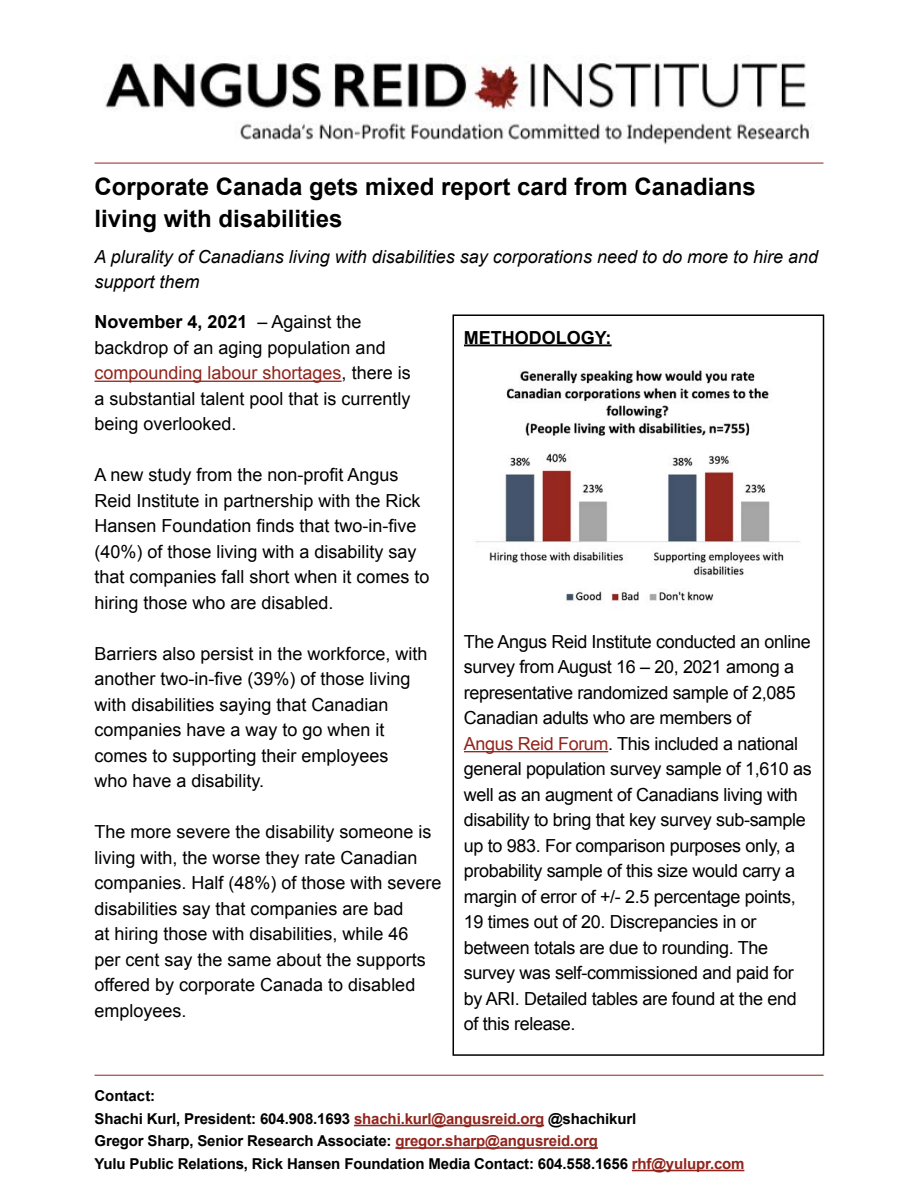
<style>
.page{position:relative;width:918px;height:1188px;background:#fff}
.page>*{position:absolute;margin:0;border:0;box-sizing:border-box;transform-origin:0 0}
.Heading_1{font:700 24px/31.5px "Arial";color:#000}
.paragraphy_text{font:18px/25.5px "Arial";color:#000}
.paragraphy_text-2{font:18px/25.5px "Arial";letter-spacing:-.02em;color:#000}
.paragraphy_text-3{font:italic 18px/25.5px "Arial";color:#000}
.paragraphy_text-4{font:700 18px "Arial";color:#000}
.t1{font:700 15px/22.5px "Arial";letter-spacing:-.01em;color:#000}
.s1{font-weight:700}
.s2{color:#90251d}
</style>
<div class="page">
<img style="left:105px;top:55px;width:707px;height:90px">
<hr style="left:94px;top:163px;width:730px;height:1px;background:#90251d">
<hr style="left:94px;top:1075px;width:730px;height:1px;background:#90251d">
<hr style="left:354px;top:1125px;width:190px;height:1px;background:#90251d">
<hr style="left:395px;top:1147px;width:203px;height:2px;background:#90251d">
<hr style="left:632px;top:1170px;width:112px;height:1px;background:#90251d">
<hr style="left:94px;top:381px;width:248px;height:1px;background:#90251d">
<img style="left:475px;top:369px;width:326px;height:232px">
<div style="left:453px;top:314px;width:371px;height:742px;border:2px solid #000"></div>
<hr style="left:464px;top:344px;width:148px;height:2px;background:#000">
<hr style="left:464px;top:751px;width:144px;height:1px;background:#90251d">
<h1 class="Heading_1" style="left:94px;top:172px;width:663px">Corporate Canada gets mixed report card from Canadians living with disabilities</h1>
<p class="paragraphy_text-3" style="left:94px;top:244px;width:725px">A plurality of Canadians living with disabilities say corporations need to do more to hire and support them</p>
<p class="paragraphy_text" style="left:94px;top:309px;width:318px"><span class="s1">November 4, 2021</span> – Against the backdrop of an aging population and <span class="s2">compounding labour shortages</span>, there is a substantial talent pool that is currently being overlooked.</p>
<p class="paragraphy_text" style="left:95px;top:462px;width:337px">A new study from the non-profit Angus Reid Institute in partnership with the Rick Hansen Foundation finds that two-in-five (40%) of those living with a disability say that companies fall short when it comes to hiring those who are disabled.</p>
<p class="paragraphy_text" style="left:95px;top:641px;width:335px">Barriers also persist in the workforce, with another two-in-five (39%) of those living with disabilities saying that Canadian companies have a way to go when it comes to supporting their employees<br>who have a disability.</p>
<p class="paragraphy_text" style="left:95px;top:819px;width:349px">The more severe the disability someone is living with, the worse they rate Canadian companies. Half (48%) of those with severe disabilities say that companies are bad<br>at hiring those with disabilities, while 46<br>per cent say the same about the supports offered by corporate Canada to disabled employees.</p>
<p class="paragraphy_text-4" style="left:464px;top:325px;width:149px">METHODOLOGY:</p>
<p class="paragraphy_text-2" style="left:464px;top:629px;width:349px">The Angus Reid Institute conducted an online survey from August 16 – 20, 2021 among a representative randomized sample of 2,085<br>Canadian adults who are members of<br><span class="s2">Angus Reid Forum</span>. This included a national general population survey sample of 1,610 as well as an augment of Canadians living with disability to bring that key survey sub-sample up to 983. For comparison purposes only, a probability sample of this size would carry a margin of error of +/- 2.5 percentage points, 19 times out of 20. Discrepancies in or between totals are due to rounding. The survey was self-commissioned and paid for by ARI. Detailed tables are found at the end of this release.</p>
<p class="t1" style="left:94px;top:1085px;width:652px">Contact:<br>Shachi Kurl, President: 604.908.1693 <span class="s2">shachi.kurl@angusreid.org</span> @shachikurl<br>Gregor Sharp, Senior Research Associate: <span class="s2">gregor.sharp@angusreid.org<br></span>Yulu Public Relations, Rick Hansen Foundation Media Contact: 604.558.1656 <span class="s2">rhf@yulupr.com</span></p>
</div>
